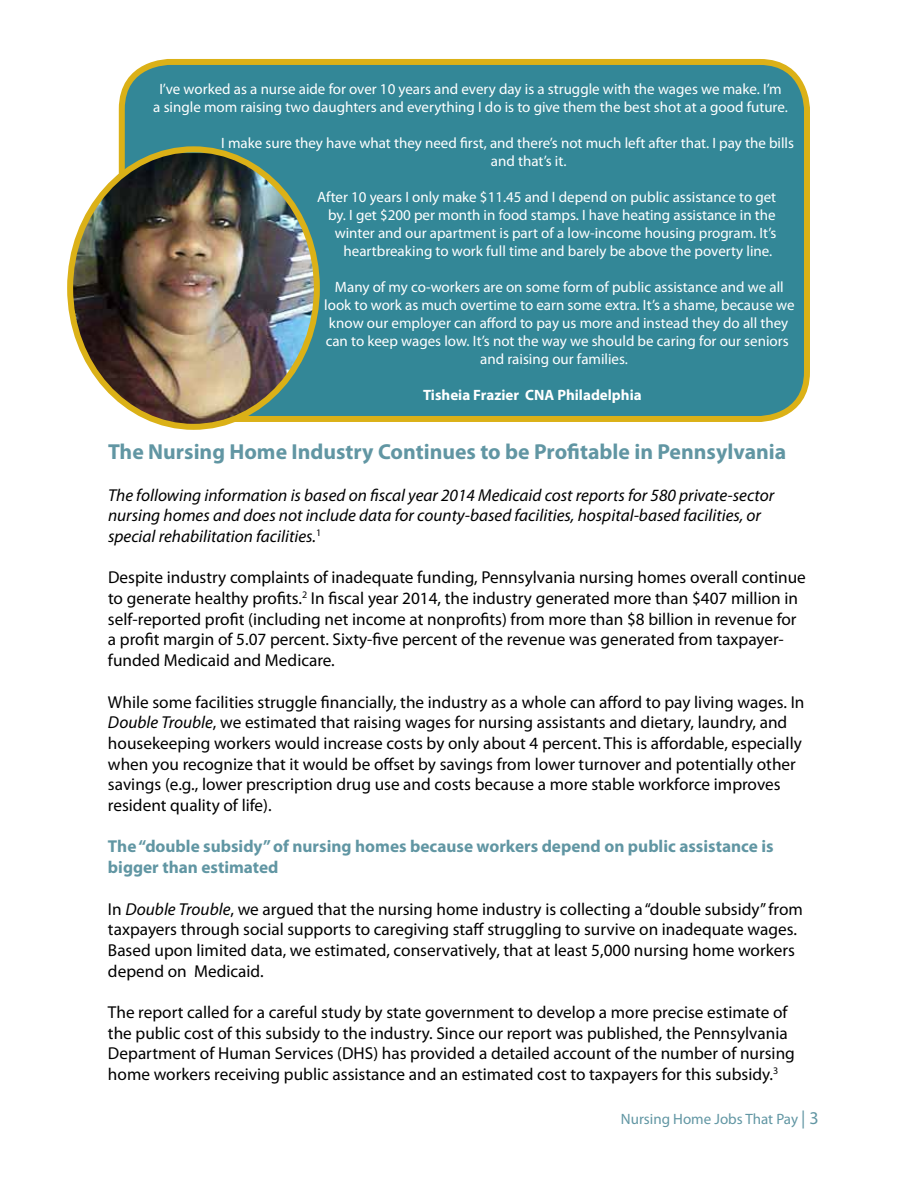
<style>
.page{position:relative;width:918px;height:1188px;background:#fff}
.page>*{position:absolute;margin:0;border:0;box-sizing:border-box;transform-origin:0 0}
.t1{font:700 21.75px "Myriad Pro";color:#6196a3}
.t2{font:17.25px/20.7px "Myriad Pro";color:#000}
.t3{font:italic 17.25px/20.7px "Myriad Pro";color:#000}
.t4{font:700 17.25px/20.7px "Myriad Pro";color:#6196a3}
.t5{font:15px/18px "Myriad Pro";color:#fff;text-align:center}
.t6{font:700 15px "Myriad Pro";color:#fff}
.t7{font:15px "Myriad Pro";color:#6196a3}
.s1{font-style:italic}
.s2{font-size:18px}
</style>
<div class="page">
<div style="left:122px;top:62px;width:685px;height:357px;background:#338797;border-radius:47px"></div>
<div style="left:119px;top:59px;width:691px;height:363px;border:6px solid #dbb117;border-radius:47px"></div>
<img style="left:70px;top:153px;width:247px;height:274px">
<div style="left:67px;top:146px;width:253px;height:284px;border:6px solid #dbb117;border-radius:50%"></div>
<p class="t5" style="left:153px;top:80px;width:636px">I’ve worked as a nurse aide for over 10 years and every day is a struggle with the wages we make. I’m<br>a single mom raising two daughters and everything I do is to give them the best shot at a good future.</p>
<p class="t5" style="left:491px;top:134px;width:305px;text-align:left;text-indent:-270px">I make sure they have what they need first, and there’s not much left after that. I pay the bills and that’s it.</p>
<p class="t5" style="left:317px;top:188px;width:461px;text-align:right">After 10 years I only make $11.45 and I depend on public assistance to get by. I get $200 per month in food stamps. I have heating assistance in the winter and our apartment is part of a low-income housing program. It’s heartbreaking to work full time and barely be above the poverty line.</p>
<p class="t5" style="left:335px;top:278px;width:450px">Many of my co-workers are on some form of public assistance and we all</p>
<p class="t5" style="left:324px;top:296px;width:472px">look to work as much overtime to earn some extra. It’s a shame, because we</p>
<p class="t5" style="left:329px;top:314px;width:461px">know our employer can afford to pay us more and instead they do all they</p>
<p class="t5" style="left:326px;top:332px;width:464px">can to keep wages low. It’s not the way we should be caring for our seniors</p>
<p class="t5" style="left:480px;top:350px;width:149px">and raising our families.</p>
<p class="t6" style="left:423px;top:385px;width:220px">Tisheia Frazier CNA Philadelphia</p>
<p class="t1" style="left:108px;top:438px;width:680px">The Nursing Home Industry Continues to be Profitable in Pennsylvania</p>
<p class="t3" style="left:108px;top:484px;width:668px">The following information is based on fiscal year 2014 Medicaid cost reports for 580 private-sector nursing homes and does not include data for county-based facilities, hospital-based facilities, or special rehabilitation facilities.<sup>1</sup></p>
<p class="t2" style="left:108px;top:567px;width:699px">Despite industry complaints of inadequate funding, Pennsylvania nursing homes overall continue to generate healthy profits.<sup>2</sup> In fiscal year 2014, the industry generated more than $407 million in self-reported profit (including net income at nonprofits) from more than $8 billion in revenue for a profit margin of 5.07 percent. Sixty-five percent of the revenue was generated from taxpayer&shy;funded Medicaid and Medicare.</p>
<p class="t2" style="left:108px;top:691px;width:698px">While some facilities struggle financially, the industry as a whole can afford to pay living wages. In <span class="s1">Double Trouble</span>, we estimated that raising wages for nursing assistants and dietary, laundry, and housekeeping workers would increase costs by only about 4 percent. This is affordable, especially when you recognize that it would be offset by savings from lower turnover and potentially other savings (e.g., lower prescription drug use and costs because a more stable workforce improves resident quality of life).</p>
<p class="t4" style="left:108px;top:836px;width:667px">The “double subsidy” of nursing homes because workers depend on public assistance is bigger than estimated</p>
<p class="t2" style="left:108px;top:898px;width:696px">In <span class="s1">Double Trouble</span>, we argued that the nursing home industry is collecting a “double subsidy” from taxpayers through social supports to caregiving staff struggling to survive on inadequate wages.<br>Based upon limited data, we estimated, conservatively, that at least 5,000 nursing home workers depend on Medicaid.</p>
<p class="t2" style="left:108px;top:1002px;width:688px">The report called for a careful study by state government to develop a more precise estimate of the public cost of this subsidy to the industry. Since our report was published, the Pennsylvania Department of Human Services (DHS) has provided a detailed account of the number of nursing home workers receiving public assistance and an estimated cost to taxpayers for this subsidy.<sup>3</sup></p>
<p class="t7" style="left:621px;top:1110px;width:199px">Nursing Home Jobs That Pay <span class="s2">| 3</span></p>
</div>
